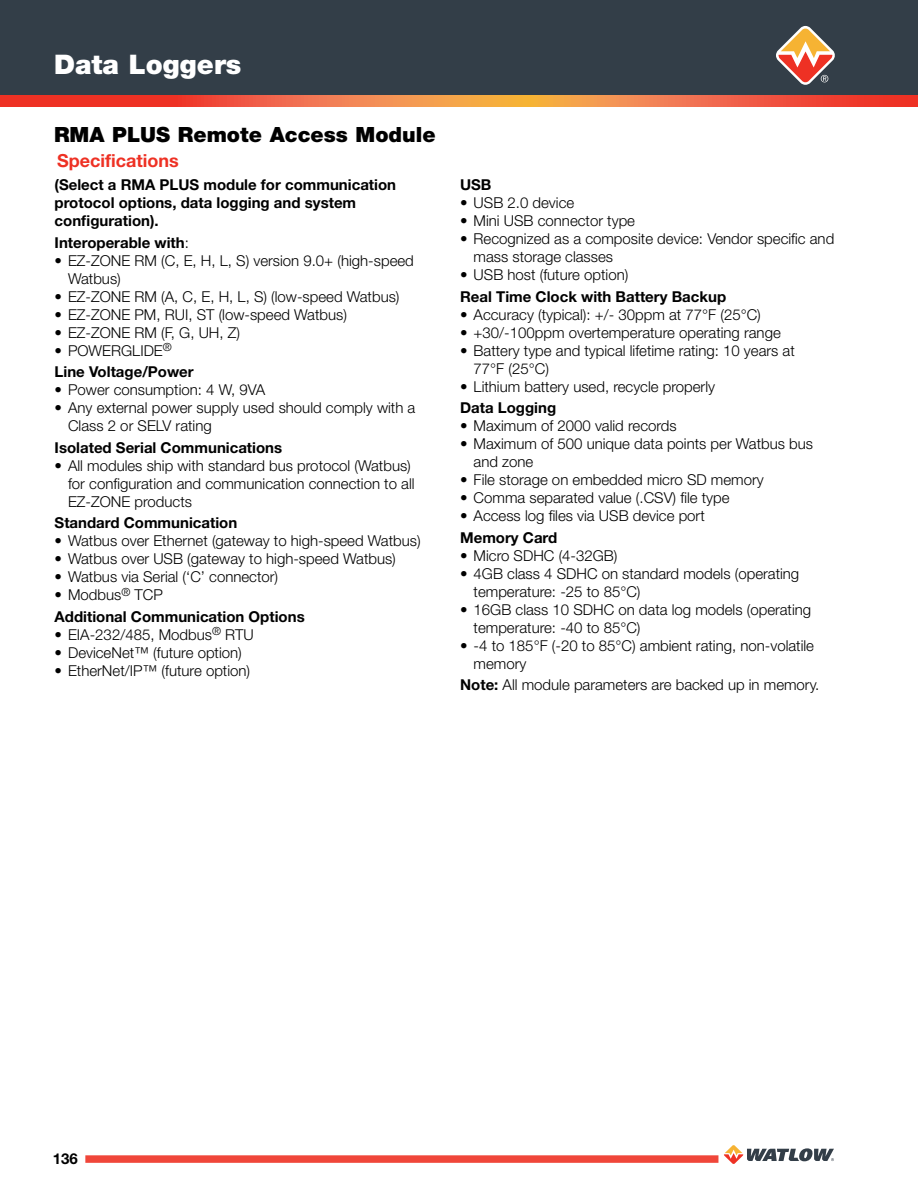
<style>
.page{position:relative;width:918px;height:1188px;background:#fff}
.page>*{position:absolute;margin:0;border:0;box-sizing:border-box;transform-origin:0 0}
.t1{font:900 27px "Helvetica Neue LT Std";color:#fff}
.t2{font:900 21px "Helvetica Neue LT Std";color:#000}
.t3{font:700 18px "Helvetica Neue LT Std";color:#ee3124}
.t4{font:300 15px/18px "Helvetica Neue LT Std";color:#000}
.t5{font:700 15px/18px "Helvetica Neue LT Std";color:#000}
.s1{font-weight:300}
.s2{font-weight:700}
</style>
<div class="page">
<div style="left:85px;top:1155px;width:633px;height:8px;background:#f0463a"></div>
<svg style="left:724px;top:1145px;width:110px;height:19px"></svg>
<div style="left:0;top:0;width:918px;height:96px;background:#333e48"></div>
<svg style="left:0;top:96px;width:918px;height:11px;background:#f1673e"></svg>
<svg style="left:776px;top:26px;width:59px;height:59px"></svg>
<h1 class="t1" style="left:54px;top:48px;width:189px">Data Loggers</h1>
<h2 class="t2" style="left:54px;top:122px;width:383px">RMA PLUS Remote Access Module</h2>
<p class="t5" style="left:55px;top:175px;width:343px">(Select a RMA PLUS module for communication protocol options, data logging and system configuration).</p>
<p class="t5" style="left:55px;top:233px;width:136px">Interoperable with<span class="s1">:</span></p>
<p class="t4" style="left:68px;top:251px;width:347px;text-indent:-14px">• EZ-ZONE RM (C, E, H, L, S) version 9.0+ (high-speed<br>Watbus)</p>
<p class="t4" style="left:55px;top:287px;width:346px">• EZ-ZONE RM (A, C, E, H, L, S) (low-speed Watbus)</p>
<p class="t4" style="left:55px;top:305px;width:294px">• EZ-ZONE PM, RUI, ST (low-speed Watbus)</p>
<p class="t4" style="left:55px;top:323px;width:187px">• EZ-ZONE RM (F, G, UH, Z)</p>
<p class="t5" style="left:55px;top:339px;width:141px;line-height:21.5px"><span class="s1">• POWERGLIDE</span><sup>®<br></sup>Line Voltage/Power</p>
<p class="t4" style="left:55px;top:380px;width:212px">• Power consumption: 4 W, 9VA</p>
<p class="t4" style="left:68px;top:398px;width:349px;text-indent:-14px">• Any external power supply used should comply with a<br>Class 2 or SELV rating</p>
<p class="t5" style="left:55px;top:438px;width:229px">Isolated Serial Communications</p>
<p class="t4" style="left:68px;top:456px;width:348px;text-indent:-14px">• All modules ship with standard bus protocol (Watbus) for configuration and communication connection to all<br>EZ-ZONE products</p>
<p class="t5" style="left:55px;top:513px;width:184px">Standard Communication</p>
<p class="t4" style="left:55px;top:532px;width:368px">• Watbus over Ethernet (gateway to high-speed Watbus)</p>
<p class="t4" style="left:55px;top:550px;width:343px">• Watbus over USB (gateway to high-speed Watbus)</p>
<p class="t4" style="left:55px;top:568px;width:225px">• Watbus via Serial (‘C’ connector)</p>
<p class="t5" style="left:55px;top:584px;width:252px;line-height:21.5px"><span class="s1">• Modbus</span><sup>®</sup> <span class="s1">TCP<br></span>Additional Communication Options</p>
<p class="t4" style="left:55px;top:625px;width:201px">• EIA-232/485, Modbus<sup>®</sup> RTU</p>
<p class="t4" style="left:55px;top:643px;width:189px">• DeviceNet™ (future option)</p>
<p class="t4" style="left:55px;top:661px;width:197px">• EtherNet/IP™ (future option)</p>
<p class="t3" style="left:57px;top:150px;width:123px">Specifications</p>
<p class="t5" style="left:460px;top:175px;width:33px">USB</p>
<p class="t4" style="left:460px;top:193px;width:116px">• USB 2.0 device</p>
<p class="t4" style="left:460px;top:211px;width:176px">• Mini USB connector type</p>
<p class="t4" style="left:474px;top:229px;width:362px;text-indent:-14px">• Recognized as a composite device: Vendor specific and mass storage classes</p>
<p class="t4" style="left:460px;top:265px;width:170px">• USB host (future option)</p>
<p class="t5" style="left:460px;top:287px;width:268px">Real Time Clock with Battery Backup</p>
<p class="t4" style="left:460px;top:305px;width:302px">• Accuracy (typical): +/- 30ppm at 77°F (25°C)</p>
<p class="t4" style="left:460px;top:323px;width:322px">• +30/-100ppm overtemperature operating range</p>
<p class="t4" style="left:474px;top:341px;width:323px;text-indent:-14px">• Battery type and typical lifetime rating: 10 years at<br>77°F (25°C)</p>
<p class="t4" style="left:460px;top:377px;width:256px">• Lithium battery used, recycle properly</p>
<p class="t5" style="left:460px;top:398px;width:98px">Data Logging</p>
<p class="t4" style="left:460px;top:416px;width:218px">• Maximum of 2000 valid records</p>
<p class="t4" style="left:474px;top:434px;width:341px;text-indent:-14px">• Maximum of 500 unique data points per Watbus bus and zone</p>
<p class="t4" style="left:460px;top:470px;width:305px">• File storage on embedded micro SD memory</p>
<p class="t4" style="left:460px;top:488px;width:271px">• Comma separated value (.CSV) file type</p>
<p class="t4" style="left:460px;top:506px;width:246px">• Access log files via USB device port</p>
<p class="t5" style="left:460px;top:528px;width:99px">Memory Card</p>
<p class="t4" style="left:460px;top:546px;width:159px">• Micro SDHC (4-32GB)</p>
<p class="t4" style="left:474px;top:564px;width:327px;text-indent:-14px">• 4GB class 4 SDHC on standard models (operating temperature: -25 to 85°C)</p>
<p class="t4" style="left:474px;top:600px;width:339px;text-indent:-14px">• 16GB class 10 SDHC on data log models (operating temperature: -40 to 85°C)</p>
<p class="t4" style="left:474px;top:636px;width:342px;text-indent:-14px">• -4 to 185°F (-20 to 85°C) ambient rating, non-volatile memory</p>
<p class="t4" style="left:460px;top:676px;width:361px"><span class="s2">Note:</span> All module parameters are backed up in memory.</p>
<p class="t5" style="left:53px;top:1149px;width:27px">136</p>
</div>
